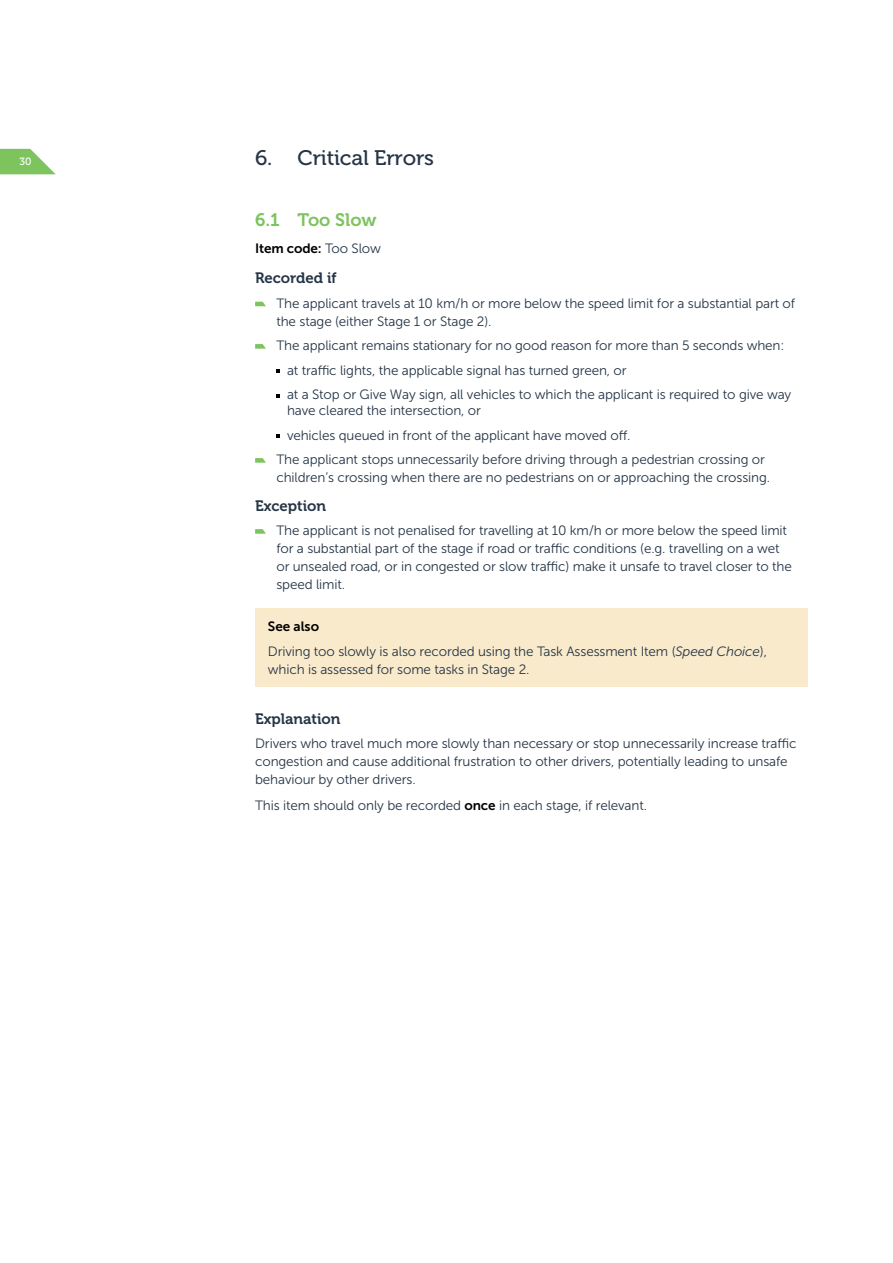
<style>
.page{position:relative;width:893px;height:1263px;background:#fff}
.page>*{position:absolute;margin:0;border:0;box-sizing:border-box;transform-origin:0 0}
.t1{font:21px "Museo 500";letter-spacing:-.01em;color:#253546;scale:1.04 1}
.t2{font:18px "Museo 700";color:#7dc35e}
.VR_Heading_3{font:15px "Museo 700";color:#253546}
.VR_Bullet_Text{font:13.5px/18px "Museo Sans 300";letter-spacing:-.01em;color:#253546}
.VR_Body_Copy{font:13.5px/18px "Museo Sans 300";letter-spacing:-.01em;color:#253546}
.VR_Bullet_Text_2{font:13.5px/16.5px "Museo Sans 300";letter-spacing:-.01em;color:#253546}
.VR_Body_Copy-2{font:13.5px "Museo Sans 700";letter-spacing:-.01em;color:#000}
.VR_Heading_3-2{font:13.5px "Museo Sans 700";color:#000}
.t3{font:10.5px "Museo 500";color:#fff}
.s1{font-family:"Museo Sans 300";color:#253546}
.s2{font-style:italic}
.s3{font-family:"Museo Sans 700";color:#000}
</style>
<div class="page">
<svg style="left:0;top:149px;width:56px;height:25px"></svg>
<svg style="left:255px;top:302px;width:11px;height:4px"></svg>
<svg style="left:255px;top:344px;width:11px;height:5px"></svg>
<svg style="left:276px;top:369px;width:4px;height:4px"></svg>
<svg style="left:276px;top:394px;width:4px;height:3px"></svg>
<svg style="left:276px;top:435px;width:4px;height:3px"></svg>
<svg style="left:255px;top:458px;width:11px;height:5px"></svg>
<svg style="left:255px;top:529px;width:11px;height:5px"></svg>
<div style="left:255px;top:608px;width:553px;height:78px;background:#f9eacc"></div>
<p class="t3" style="left:20px;top:156px;width:14px">30</p>
<p class="t1" style="left:255px;top:146px;width:174px">6. Critical Errors</p>
<p class="t2" style="left:255px;top:210px;width:123px">6.1 Too Slow</p>
<p class="VR_Body_Copy-2" style="left:255px;top:240px;width:127px">Item code: <span class="s1">Too Slow</span></p>
<p class="VR_Heading_3" style="left:255px;top:270px;width:83px">Recorded if</p>
<p class="VR_Bullet_Text" style="left:276px;top:294px;width:520px">The applicant travels at 10 km/h or more below the speed limit for a substantial part of the stage (either Stage 1 or Stage 2).</p>
<p class="VR_Bullet_Text" style="left:276px;top:337px;width:509px">The applicant remains stationary for no good reason for more than 5 seconds when:</p>
<p class="VR_Bullet_Text_2" style="left:287px;top:362px;width:341px">at traffic lights, the applicable signal has turned green, or</p>
<p class="VR_Bullet_Text_2" style="left:287px;top:386px;width:506px">at a Stop or Give Way sign, all vehicles to which the applicant is required to give way have cleared the intersection, or</p>
<p class="VR_Bullet_Text_2" style="left:287px;top:427px;width:345px">vehicles queued in front of the applicant have moved off.</p>
<p class="VR_Bullet_Text" style="left:276px;top:451px;width:495px">The applicant stops unnecessarily before driving through a pedestrian crossing or children’s crossing when there are no pedestrians on or approaching the crossing.</p>
<p class="VR_Heading_3" style="left:255px;top:497px;width:73px">Exception</p>
<p class="VR_Bullet_Text" style="left:276px;top:522px;width:517px">The applicant is not penalised for travelling at 10 km/h or more below the speed limit for a substantial part of the stage if road or traffic conditions (e.g. travelling on a wet or unsealed road, or in congested or slow traffic) make it unsafe to travel closer to the speed limit.</p>
<p class="VR_Heading_3-2" style="left:268px;top:619px;width:53px">See also</p>
<p class="VR_Body_Copy" style="left:268px;top:642px;width:501px">Driving too slowly is also recorded using the Task Assessment Item (<span class="s2">Speed Choice</span>), which is assessed for some tasks in Stage 2.</p>
<p class="VR_Heading_3" style="left:255px;top:710px;width:87px">Explanation</p>
<p class="VR_Body_Copy" style="left:255px;top:734px;width:543px">Drivers who travel much more slowly than necessary or stop unnecessarily increase traffic congestion and cause additional frustration to other drivers, potentially leading to unsafe behaviour by other drivers.</p>
<p class="VR_Body_Copy" style="left:255px;top:797px;width:393px">This item should only be recorded <span class="s3">once</span> in each stage, if relevant.</p>
</div>
